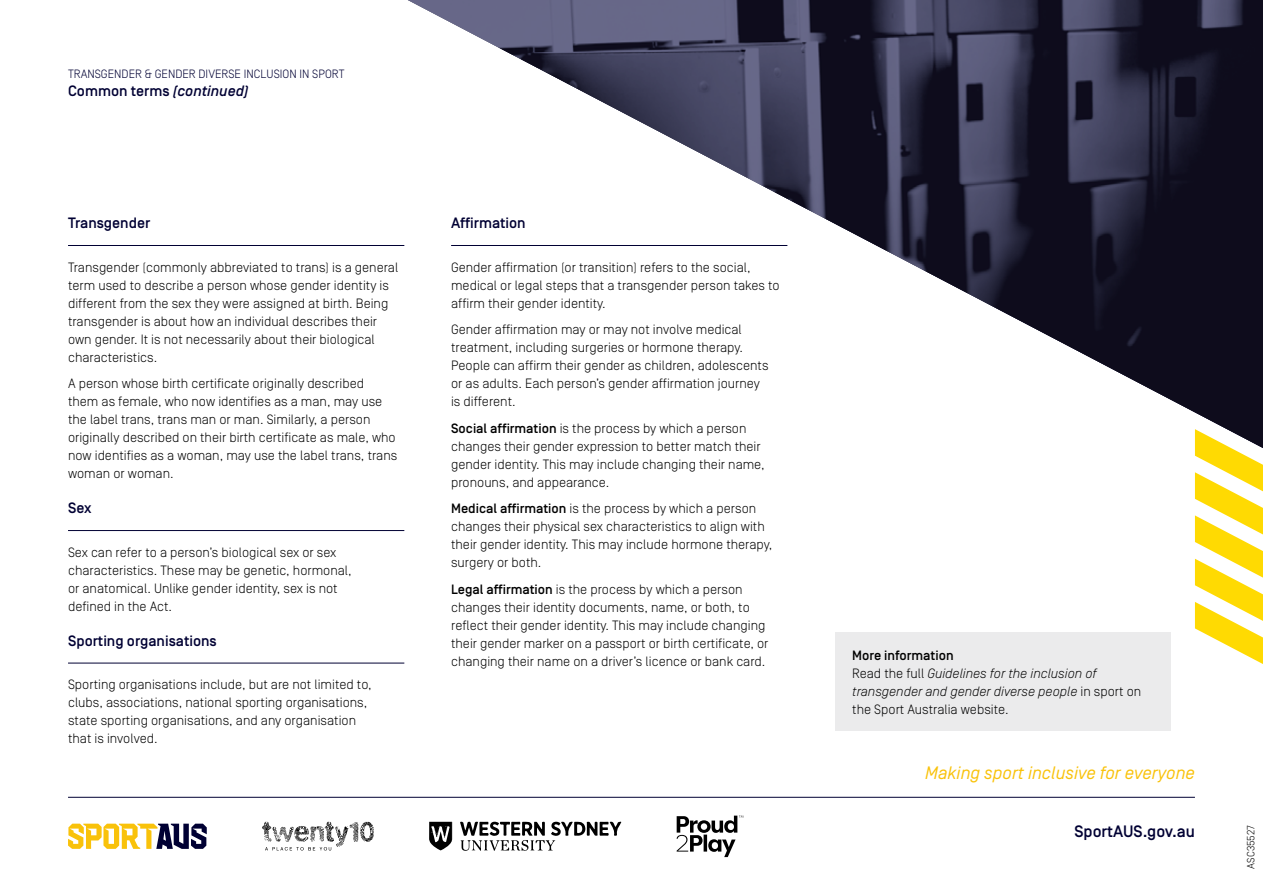
<style>
.page{position:relative;width:1263px;height:893px;background:#fff}
.page>*{position:absolute;margin:0;border:0;box-sizing:border-box;transform-origin:0 0}
.t1{font:italic 18px "Simplon Norm";color:#f9c20a}
.t2{font:500 16.5px "Simplon Norm";color:#003}
.Case_study{font:500 15px "Simplon Norm";color:#003}
.Body{font:300 13.5px/18px "Simplon Norm";color:#000}
.Body-2{font:italic 300 13.5px/18px "Simplon Norm";color:#000}
.t3{font:300 12px "Simplon Norm";color:#003}
.t4{font:300 10.5px "Simplon Norm";color:#000}
.s1{font-style:italic}
.s2{font-weight:500}
.s3{font-weight:500;font-style:normal}
.s4{font-style:normal}
</style>
<div class="page">
<svg style="left:676px;top:815px;width:67px;height:42px"></svg>
<svg style="left:460px;top:821px;width:161px;height:30px"></svg>
<svg style="left:429px;top:822px;width:24px;height:28px"></svg>
<svg style="left:262px;top:822px;width:112px;height:29px"></svg>
<svg style="left:68px;top:824px;width:139px;height:25px"></svg>
<hr style="left:68px;top:797px;width:1127px;height:1px;background:#003">
<svg style="left:1195px;top:448px;width:68px;height:216px"></svg>
<hr style="left:68px;top:245px;width:336px;height:1px;background:#003">
<hr style="left:68px;top:530px;width:336px;height:1px;background:#003">
<hr style="left:68px;top:663px;width:336px;height:1px;background:#003">
<div style="left:835px;top:632px;width:335px;height:99px;background:#ebebec"></div>
<svg style="left:408px;top:0;width:855px;height:448px"></svg>
<p class="t3" style="left:68px;top:67px;width:278px">TRANSGENDER &amp; GENDER DIVERSE INCLUSION IN SPORT</p>
<p class="Case_study" style="left:68px;top:83px;width:182px">Common terms <span class="s1">(continued)</span></p>
<p class="Case_study" style="left:68px;top:215px;width:84px">Transgender</p>
<p class="Body" style="left:68px;top:258px;width:332px">Transgender (commonly abbreviated to trans) is a general term used to describe a person whose gender identity is different from the sex they were assigned at birth. Being transgender is about how an individual describes their own gender. It is not necessarily about their biological characteristics.</p>
<p class="Body" style="left:68px;top:375px;width:331px">A person whose birth certificate originally described them as female, who now identifies as a man, may use the label trans, trans man or man. Similarly, a person originally described on their birth certificate as male, who now identifies as a woman, may use the label trans, trans woman or woman.</p>
<p class="Case_study" style="left:68px;top:500px;width:25px">Sex</p>
<p class="Body" style="left:68px;top:543px;width:285px">Sex can refer to a person’s biological sex or sex characteristics. These may be genetic, hormonal, or anatomical. Unlike gender identity, sex is not defined in the Act.</p>
<p class="Case_study" style="left:68px;top:633px;width:150px">Sporting organisations</p>
<p class="Body" style="left:68px;top:676px;width:305px">Sporting organisations include, but are not limited to, clubs, associations, national sporting organisations, state sporting organisations, and any organisation that is involved.</p>
<p class="Case_study" style="left:451px;top:215px;width:76px">Affirmation</p>
<p class="Body" style="left:451px;top:258px;width:330px">Gender affirmation (or transition) refers to the social, medical or legal steps that a transgender person takes to affirm their gender identity.</p>
<p class="Body" style="left:451px;top:321px;width:319px">Gender affirmation may or may not involve medical treatment, including surgeries or hormone therapy.<br>People can affirm their gender as children, adolescents or as adults. Each person’s gender affirmation journey is different.</p>
<p class="Body" style="left:451px;top:419px;width:315px"><span class="s2">Social affirmation</span> is the process by which a person changes their gender expression to better match their gender identity. This may include changing their name, pronouns, and appearance.</p>
<p class="Body" style="left:451px;top:500px;width:323px"><span class="s2">Medical affirmation</span> is the process by which a person changes their physical sex characteristics to align with their gender identity. This may include hormone therapy, surgery or both.</p>
<p class="Body" style="left:451px;top:580px;width:319px"><span class="s2">Legal affirmation</span> is the process by which a person changes their identity documents, name, or both, to reflect their gender identity. This may include changing their gender marker on a passport or birth certificate, or changing their name on a driver’s licence or bank card.</p>
<p class="Body-2" style="left:852px;top:647px;width:291px"><span class="s3">More information<br></span><span class="s4">Read the full</span> Guidelines for the inclusion of transgender and gender diverse people <span class="s4">in sport on the Sport Australia website.</span></p>
<h1 class="t1" style="left:925px;top:763px;width:271px">Making sport inclusive for everyone</h1>
<p class="t2" style="left:1074px;top:822px;width:122px">SportAUS.gov.au</p>
<p class="t4" style="left:1245px;top:868px;width:45px;rotate:-90deg">ASC35527</p>
</div>
